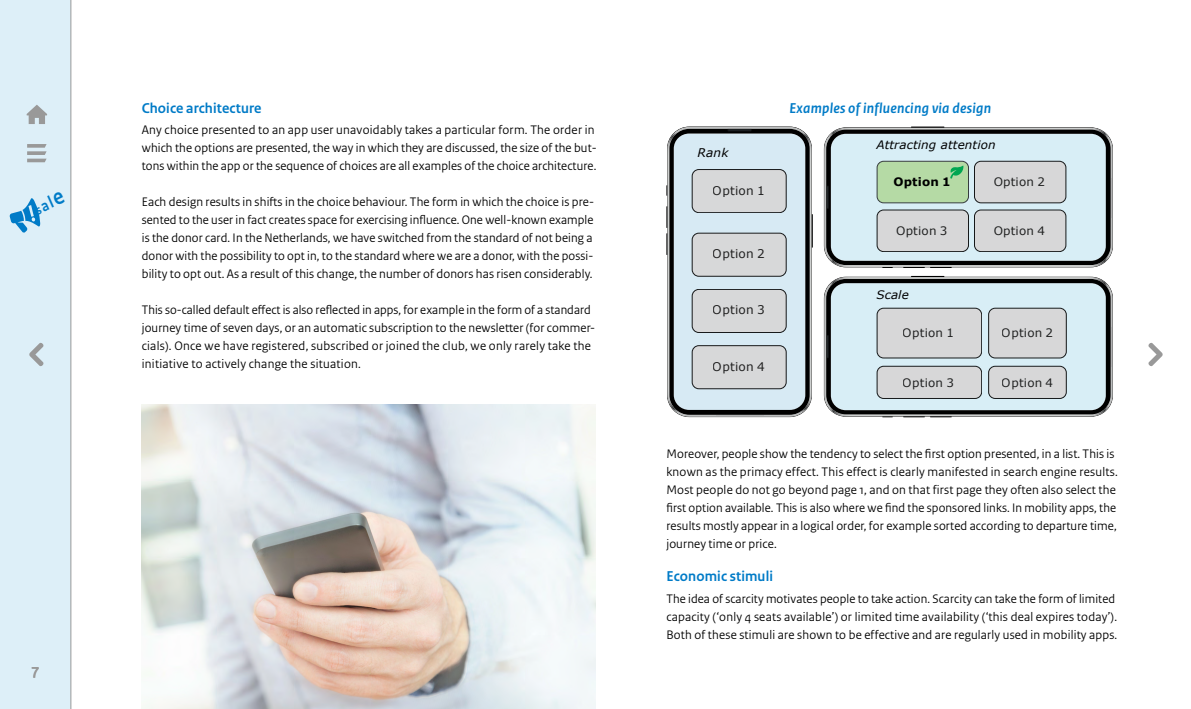
<style>
.page{position:relative;width:1191px;height:709px;background:#fff}
.page>*{position:absolute;margin:0;border:0;box-sizing:border-box;transform-origin:0 0}
.t1{font:700 16px "Rijksoverheid Sans Heading";color:#999}
.Subkoppen_15_17pt_Bo{font:700 15px "Rijksoverheid Sans Heading";letter-spacing:.01em;color:#007bc7}
.Subkoppen_15_17pt_Bo-2{font:italic 700 15px "Rijksoverheid Sans Heading";letter-spacing:.02em;color:#007bc7}
.t2{font:700 13.5px "Rijksoverheid Sans Heading";color:#007bc7;scale:.91 1}
.Bodytekst_13_17pt{font:13px/18px "Rijksoverheid Sans Heading";letter-spacing:.01em;color:#000}
.t3{font:12px "Verdana";letter-spacing:.015em;color:#000}
.t4{font:italic 12px "Verdana";color:#000}
.t5{font:11.7px "Verdana";letter-spacing:.015em;color:#000}
.t6{font:italic 11.7px "Verdana";letter-spacing:.01em;color:#000}
.t7{font:700 11.7px "Verdana";letter-spacing:.015em;color:#000}
.s1{font-size:16.3px}
.s2{font-size:17.9px}
.s3{font-size:23.5px}
</style>
<div class="page">
<img style="left:142px;top:404px;width:453px;height:305px">
<div style="left:0;top:0;width:71px;height:709px;background:#ddeff8"></div>
<svg style="left:1148px;top:342px;width:14px;height:24px"></svg>
<svg style="left:29px;top:342px;width:15px;height:24px"></svg>
<hr style="left:71px;top:0;width:1px;height:709px;background:#999">
<svg style="left:27px;top:144px;width:20px;height:18px"></svg>
<svg style="left:27px;top:105px;width:20px;height:19px"></svg>
<svg style="left:9px;top:198px;width:31px;height:35px"></svg>
<svg style="left:843px;top:126px;width:251px;height:151px"></svg>
<svg style="left:911px;top:276px;width:33px;height:1px"></svg>
<svg style="left:824px;top:277px;width:288px;height:139px;background:#b3b4b3"></svg>
<svg style="left:826px;top:279px;width:284px;height:135px;background:#b8cbd1"></svg>
<svg style="left:826px;top:335px;width:3px;height:23px"></svg>
<hr style="left:826px;top:336px;width:2px;height:21px;background:#242728">
<svg style="left:903px;top:267px;width:21px;height:1px"></svg>
<svg style="left:930px;top:267px;width:21px;height:1px"></svg>
<svg style="left:911px;top:126px;width:33px;height:1px"></svg>
<svg style="left:824px;top:128px;width:288px;height:139px"></svg>
<svg style="left:826px;top:129px;width:284px;height:136px;background:#b6c8cf"></svg>
<svg style="left:826px;top:186px;width:3px;height:23px"></svg>
<hr style="left:826px;top:186px;width:2px;height:22px;background:#252729">
<div style="left:974px;top:161px;width:92px;height:42px;background:#d8d6d6;border-radius:7px"></div>
<div style="left:974px;top:161px;width:92px;height:42px;border:1px solid #000;border-radius:7px"></div>
<div style="left:877px;top:161px;width:91px;height:42px;background:#b5daa5;border-radius:7px"></div>
<div style="left:876px;top:161px;width:92px;height:42px;border:1px solid #000;border-radius:7px"></div>
<div style="left:974px;top:210px;width:92px;height:41px;background:#d8d6d6;border-radius:7px"></div>
<div style="left:974px;top:210px;width:92px;height:42px;border:1px solid #000;border-radius:7px"></div>
<div style="left:877px;top:210px;width:91px;height:41px;background:#d8d6d6;border-radius:7px"></div>
<div style="left:876px;top:210px;width:92px;height:42px;border:1px solid #000;border-radius:7px"></div>
<div style="left:877px;top:366px;width:104px;height:32px;background:#d8d6d6;border-radius:7px"></div>
<div style="left:876px;top:366px;width:106px;height:33px;border:1px solid #000;border-radius:7px"></div>
<div style="left:988px;top:366px;width:78px;height:32px;background:#d8d6d6;border-radius:7px"></div>
<div style="left:988px;top:366px;width:78px;height:33px;border:1px solid #000;border-radius:7px"></div>
<div style="left:877px;top:308px;width:104px;height:50px;background:#d8d6d6;border-radius:7px"></div>
<div style="left:876px;top:308px;width:106px;height:50px;border:1px solid #000;border-radius:7px"></div>
<div style="left:988px;top:308px;width:78px;height:50px;background:#d8d6d6;border-radius:7px"></div>
<div style="left:988px;top:308px;width:78px;height:50px;border:1px solid #000;border-radius:7px"></div>
<svg style="left:950px;top:165px;width:14px;height:14px"></svg>
<svg style="left:666px;top:206px;width:1px;height:49px"></svg>
<svg style="left:812px;top:214px;width:1px;height:33px"></svg>
<svg style="left:667px;top:127px;width:144px;height:289px;background:#aaabaa"></svg>
<svg style="left:669px;top:129px;width:140px;height:286px;background:#b6c5cd"></svg>
<svg style="left:727px;top:129px;width:24px;height:3px"></svg>
<hr style="left:728px;top:129px;width:23px;height:2px;background:#1a1d1f">
<div style="left:692px;top:169px;width:94px;height:44px;background:#d8d6d6;border-radius:7px"></div>
<div style="left:692px;top:169px;width:94px;height:44px;border:1px solid #000;border-radius:7px"></div>
<div style="left:692px;top:233px;width:94px;height:43px;background:#d8d6d6;border-radius:7px"></div>
<div style="left:692px;top:233px;width:94px;height:43px;border:1px solid #000;border-radius:7px"></div>
<div style="left:692px;top:289px;width:94px;height:43px;background:#d8d6d6;border-radius:7px"></div>
<div style="left:692px;top:289px;width:94px;height:44px;border:1px solid #000;border-radius:7px"></div>
<div style="left:692px;top:346px;width:94px;height:43px;background:#d8d6d6;border-radius:7px"></div>
<div style="left:692px;top:345px;width:94px;height:44px;border:1px solid #000;border-radius:7px"></div>
<p class="t2" style="left:33px;top:204px;width:35px;rotate:-26deg">s<span class="s1">a</span><span class="s2">l</span><span class="s3">e</span></p>
<p class="t1" style="left:32px;top:660px;width:9px">7</p>
<p class="Subkoppen_15_17pt_Bo" style="left:142px;top:100px;width:121px">Choice architecture</p>
<p class="Bodytekst_13_17pt" style="left:142px;top:121px;width:456px">Any choice presented to an app user unavoidably takes a particular form. The order in which the options are presented, the way in which they are discussed, the size of the but&shy;tons within the app or the sequence of choices are all examples of the choice architecture.</p>
<p class="Bodytekst_13_17pt" style="left:142px;top:193px;width:454px">Each design results in shifts in the choice behaviour. The form in which the choice is pre&shy;sented to the user in fact creates space for exercising influence. One well-known example is the donor card. In the Netherlands, we have switched from the standard of not being a donor with the possibility to opt in, to the standard where we are a donor, with the possi&shy;bility to opt out. As a result of this change, the number of donors has risen considerably.</p>
<p class="Bodytekst_13_17pt" style="left:142px;top:301px;width:455px">This so-called default effect is also reflected in apps, for example in the form of a standard journey time of seven days, or an automatic subscription to the newsletter (for commer&shy;cials). Once we have registered, subscribed or joined the club, we only rarely take the initiative to actively change the situation.</p>
<p class="t4" style="left:697px;top:145px;width:32px">Rank</p>
<p class="t3" style="left:712px;top:183px;width:54px">Option 1</p>
<p class="t3" style="left:712px;top:246px;width:54px">Option 2</p>
<p class="t3" style="left:712px;top:302px;width:54px">Option 3</p>
<p class="t3" style="left:712px;top:359px;width:54px">Option 4</p>
<p class="Subkoppen_15_17pt_Bo-2" style="left:789px;top:100px;width:203px">Examples of influencing via design</p>
<p class="t6" style="left:876px;top:138px;width:121px">Attracting attention</p>
<p class="t7" style="left:893px;top:174px;width:59px">Option 1</p>
<p class="t5" style="left:993px;top:175px;width:53px">Option 2</p>
<p class="t5" style="left:896px;top:223px;width:53px">Option 3</p>
<p class="t5" style="left:993px;top:223px;width:53px">Option 4</p>
<p class="t6" style="left:876px;top:288px;width:34px">Scale</p>
<p class="t5" style="left:902px;top:326px;width:53px">Option 1</p>
<p class="t5" style="left:1002px;top:326px;width:53px">Option 2</p>
<p class="t5" style="left:902px;top:375px;width:53px">Option 3</p>
<p class="t5" style="left:1002px;top:375px;width:53px">Option 4</p>
<p class="Bodytekst_13_17pt" style="left:666px;top:445px;width:453px">Moreover, people show the tendency to select the first option presented, in a list. This is known as the primacy effect. This effect is clearly manifested in search engine results.<br>Most people do not go beyond page 1, and on that first page they often also select the first option available. This is also where we find the sponsored links. In mobility apps, the results mostly appear in a logical order, for example sorted according to departure time, journey time or price.</p>
<p class="Subkoppen_15_17pt_Bo" style="left:666px;top:568px;width:108px">Economic stimuli</p>
<p class="Bodytekst_13_17pt" style="left:666px;top:589px;width:452px">The idea of scarcity motivates people to take action. Scarcity can take the form of limited capacity (‘only 4 seats available’) or limited time availability (‘this deal expires today’).<br>Both of these stimuli are shown to be effective and are regularly used in mobility apps.</p>
</div>
